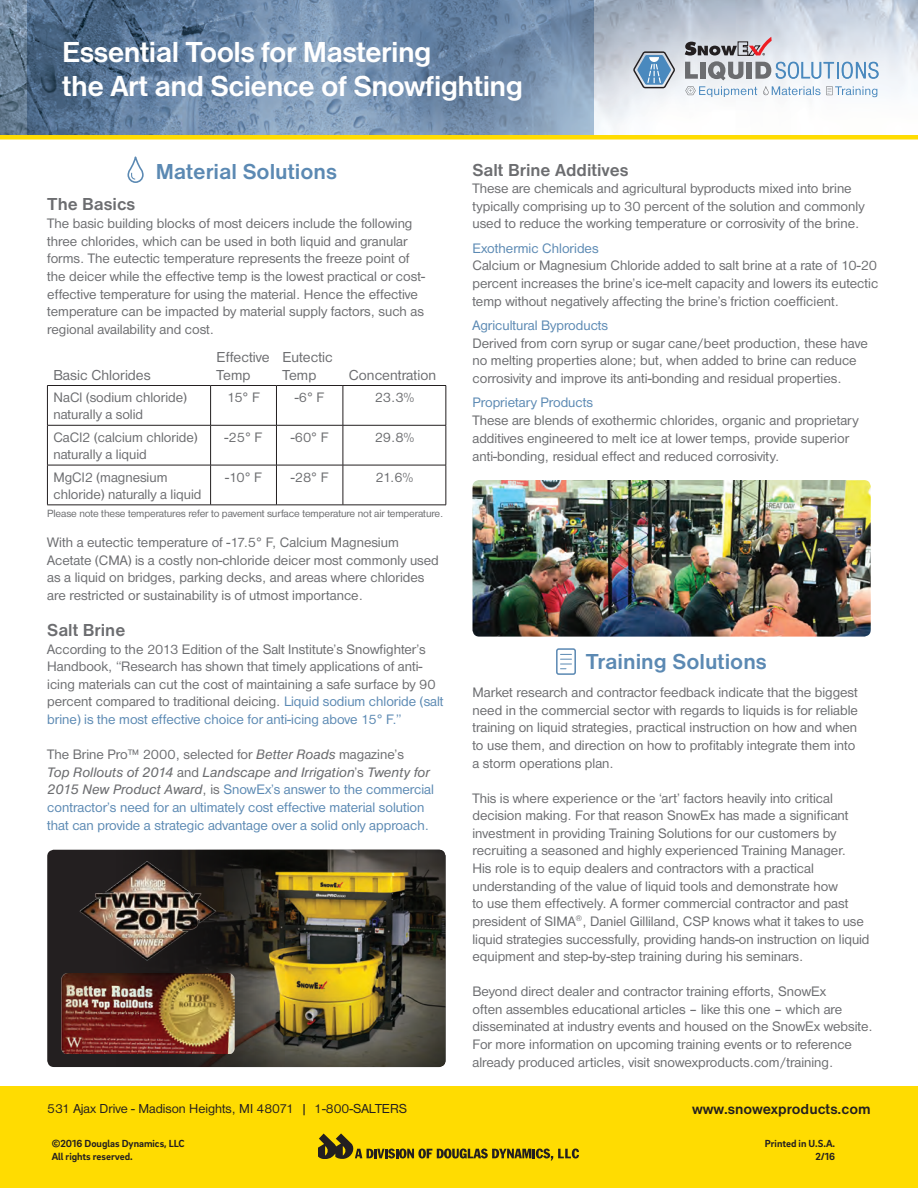
<style>
.page{position:relative;width:918px;height:1188px;background:#fff}
.page>*{position:absolute;margin:0;border:0;box-sizing:border-box;transform-origin:0 0}
.t1{font:700 30px/34.5px "Nimbus San DOT";letter-spacing:-.02em;color:#fff}
.t2{font:700 22.5px "Nimbus San DOT";color:#5b89b3}
.t3{font:700 18px "Nimbus San DOT";color:#6c6d70}
.t4{font:15px/18px "Nimbus San DOT";color:#6c6d70}
.t5{font:700 15px "Nimbus San DOT";color:#231f20}
.t6{font:14.25px/17.7px "Nimbus San DOT";color:#6c6d70}
.t7{font:14.25px/17.7px "Nimbus San DOT";color:#5b89b3}
.t8{font:13.5px "Nimbus San DOT";color:#231f20}
.t9{font:10.8px "Nimbus San DOT";letter-spacing:-.01em;color:#6c6d70}
.t10{font:700 10.5px/12.6px "Brix Sans";color:#231f20}
.s1{color:#5b89b3}
.s2{color:#6c6d70}
.s3{font-style:italic;color:#6c6d70}
</style>
<div class="page">
<img style="left:0;top:0;width:918px;height:135px">
<svg style="left:685px;top:86px;width:72px;height:11px"></svg>
<svg style="left:763px;top:86px;width:114px;height:11px"></svg>
<svg style="left:685px;top:37px;width:194px;height:43px;background:#c0c5ce"></svg>
<svg style="left:633px;top:51px;width:42px;height:37px;background:#8aa7c0"></svg>
<svg style="left:27px;top:0;width:567px;height:135px;background:#6c87a6"></svg>
<div style="left:0;top:135px;width:918px;height:5px;background:#ffdc01"></div>
<hr style="left:47px;top:385px;width:164px;height:1px;background:#231f20">
<hr style="left:211px;top:385px;width:65px;height:1px;background:#231f20">
<hr style="left:276px;top:385px;width:67px;height:1px;background:#231f20">
<hr style="left:343px;top:385px;width:103px;height:1px;background:#231f20">
<hr style="left:47px;top:386px;width:1px;height:39px;background:#231f20">
<hr style="left:210px;top:386px;width:1px;height:39px;background:#231f20">
<hr style="left:276px;top:386px;width:1px;height:39px;background:#231f20">
<hr style="left:343px;top:386px;width:1px;height:39px;background:#231f20">
<hr style="left:446px;top:386px;width:1px;height:39px;background:#231f20">
<hr style="left:47px;top:425px;width:164px;height:1px;background:#231f20">
<hr style="left:47px;top:425px;width:1px;height:40px;background:#231f20">
<hr style="left:211px;top:425px;width:65px;height:1px;background:#231f20">
<hr style="left:210px;top:425px;width:1px;height:40px;background:#231f20">
<hr style="left:276px;top:425px;width:67px;height:1px;background:#231f20">
<hr style="left:276px;top:425px;width:1px;height:40px;background:#231f20">
<hr style="left:343px;top:425px;width:103px;height:1px;background:#231f20">
<hr style="left:343px;top:425px;width:1px;height:40px;background:#231f20">
<hr style="left:446px;top:425px;width:1px;height:40px;background:#231f20">
<hr style="left:47px;top:465px;width:1px;height:40px;background:#231f20">
<hr style="left:210px;top:465px;width:1px;height:40px;background:#231f20">
<hr style="left:276px;top:465px;width:1px;height:40px;background:#231f20">
<hr style="left:343px;top:465px;width:1px;height:40px;background:#231f20">
<hr style="left:446px;top:465px;width:1px;height:40px;background:#231f20">
<hr style="left:47px;top:465px;width:164px;height:1px;background:#231f20">
<hr style="left:211px;top:465px;width:65px;height:1px;background:#231f20">
<hr style="left:276px;top:465px;width:67px;height:1px;background:#231f20">
<hr style="left:343px;top:465px;width:103px;height:1px;background:#231f20">
<hr style="left:47px;top:505px;width:164px;height:1px;background:#231f20">
<hr style="left:211px;top:505px;width:65px;height:1px;background:#231f20">
<hr style="left:276px;top:505px;width:67px;height:1px;background:#231f20">
<hr style="left:343px;top:505px;width:103px;height:1px;background:#231f20">
<svg style="left:127px;top:157px;width:17px;height:26px"></svg>
<div style="left:556px;top:648px;width:20px;height:27px;border:2px solid #5b89b3;border-radius:2px"></div>
<svg style="left:561px;top:654px;width:11px;height:15px"></svg>
<div style="left:0;top:1087px;width:918px;height:101px;background:#ffdc01"></div>
<svg style="left:318px;top:1133px;width:261px;height:27px"></svg>
<div style="left:47px;top:850px;width:399px;height:217px;background:#231f20;border-radius:7px"></div>
<img style="left:100px;top:850px;width:346px;height:217px">
<img style="left:61px;top:973px;width:175px;height:80px">
<img style="left:79px;top:858px;width:144px;height:103px">
<img style="left:472px;top:480px;width:399px;height:157px">
<h1 class="t1" style="left:62px;top:35px;width:462px">Essential Tools for Mastering<br>the Art and Science of Snowfighting</h1>
<h2 class="t2" style="left:156px;top:159px;width:183px">Material Solutions</h2>
<p class="t3" style="left:47px;top:194px;width:90px">The Basics</p>
<p class="t6" style="left:47px;top:215px;width:379px">The basic building blocks of most deicers include the following three chlorides, which can be used in both liquid and granular forms. The eutectic temperature represents the freeze point of the deicer while the effective temp is the lowest practical or cost&shy;effective temperature for using the material. Hence the effective temperature can be impacted by material supply factors, such as regional availability and cost.</p>
<p class="t4" style="left:53px;top:366px;width:99px">Basic Chlorides</p>
<p class="t4" style="left:217px;top:348px;width:55px">Effective<br>Temp</p>
<p class="t4" style="left:282px;top:348px;width:52px">Eutectic<br>Temp</p>
<p class="t4" style="left:349px;top:366px;width:89px">Concentration</p>
<p class="t6" style="left:53px;top:389px;width:135px;line-height:17.1px">NaCl (sodium chloride) naturally a solid</p>
<p class="t6" style="left:227px;top:389px;width:34px">15° F</p>
<p class="t6" style="left:295px;top:389px;width:31px">-6° F</p>
<p class="t6" style="left:375px;top:389px;width:41px">23.3%</p>
<p class="t6" style="left:53px;top:429px;width:146px;line-height:17.1px">CaCl2 (calcium chloride) naturally a liquid</p>
<p class="t6" style="left:225px;top:429px;width:39px">-25° F</p>
<p class="t6" style="left:291px;top:429px;width:39px">-60° F</p>
<p class="t6" style="left:375px;top:429px;width:41px">29.8%</p>
<p class="t6" style="left:53px;top:469px;width:150px;line-height:17.1px">MgCl2 (magnesium chloride) naturally a liquid</p>
<p class="t6" style="left:225px;top:468px;width:38px">-10° F</p>
<p class="t6" style="left:291px;top:468px;width:39px">-28° F</p>
<p class="t6" style="left:376px;top:468px;width:39px">21.6%</p>
<p class="t9" style="left:47px;top:507px;width:398px">Please note these temperatures refer to pavement surface temperature not air temperature.</p>
<p class="t6" style="left:47px;top:534px;width:393px">With a eutectic temperature of -17.5° F, Calcium Magnesium Acetate (CMA) is a costly non-chloride deicer most commonly used as a liquid on bridges, parking decks, and areas where chlorides are restricted or sustainability is of utmost importance.</p>
<p class="t3" style="left:47px;top:620px;width:80px">Salt Brine</p>
<p class="t6" style="left:47px;top:640px;width:398px">According to the 2013 Edition of the Salt Institute’s Snowfighter’s Handbook, “Research has shown that timely applications of anti&shy;icing materials can cut the cost of maintaining a safe surface by 90 percent compared to traditional deicing. <span class="s1">Liquid sodium chloride (salt brine) is the most effective choice for anti-icing above 15° F.”</span></p>
<p class="t7" style="left:47px;top:746px;width:388px"><span class="s2">The Brine Pro™ 2000, selected for</span> <span class="s3">Better Roads</span> <span class="s2">magazine’s<br></span><span class="s3">Top Rollouts of 2014</span> <span class="s2">and</span> <span class="s3">Landscape and Irrigation</span><span class="s2">’s</span> <span class="s3">Twenty for 2015 New Product Award</span><span class="s2">, is</span> SnowEx’s answer to the commercial contractor’s need for an ultimately cost effective material solution that can provide a strategic advantage over a solid only approach.</p>
<p class="t3" style="left:472px;top:159px;width:158px">Salt Brine Additives</p>
<p class="t6" style="left:472px;top:180px;width:394px">These are chemicals and agricultural byproducts mixed into brine typically comprising up to 30 percent of the solution and commonly used to reduce the working temperature or corrosivity of the brine.</p>
<p class="t7" style="left:472px;top:239px;width:128px">Exothermic Chlorides</p>
<p class="t6" style="left:472px;top:257px;width:407px;text-align:justify">Calcium or Magnesium Chloride added to salt brine at a rate of 10-20 percent increases the brine’s ice-melt capacity and lowers its eutectic temp without negatively affecting the brine’s friction coefficient.</p>
<p class="t7" style="left:472px;top:317px;width:137px">Agricultural Byproducts</p>
<p class="t6" style="left:472px;top:334px;width:397px">Derived from corn syrup or sugar cane/beet production, these have no melting properties alone; but, when added to brine can reduce corrosivity and improve its anti-bonding and residual properties.</p>
<p class="t7" style="left:472px;top:394px;width:122px">Proprietary Products</p>
<p class="t6" style="left:472px;top:411px;width:387px">These are blends of exothermic chlorides, organic and proprietary additives engineered to melt ice at lower temps, provide superior anti-bonding, residual effect and reduced corrosivity.</p>
<h2 class="t2" style="left:586px;top:649px;width:183px">Training Solutions</h2>
<p class="t6" style="left:472px;top:684px;width:387px">Market research and contractor feedback indicate that the biggest need in the commercial sector with regards to liquids is for reliable training on liquid strategies, practical instruction on how and when to use them, and direction on how to profitably integrate them into a storm operations plan.</p>
<p class="t6" style="left:472px;top:789px;width:399px">This is where experience or the ‘art’ factors heavily into critical decision making. For that reason SnowEx has made a significant investment in providing Training Solutions for our customers by recruiting a seasoned and highly experienced Training Manager.<br>His role is to equip dealers and contractors with a practical understanding of the value of liquid tools and demonstrate how<br>to use them effectively. A former commercial contractor and past president of SIMA<sup>®</sup>, Daniel Gilliland, CSP knows what it takes to use liquid strategies successfully, providing hands-on instruction on liquid equipment and step-by-step training during his seminars.</p>
<p class="t6" style="left:473px;top:983px;width:402px">Beyond direct dealer and contractor training efforts, SnowEx<br>often assembles educational articles – like this one – which are disseminated at industry events and housed on the SnowEx website.<br>For more information on upcoming training events or to reference already produced articles, visit snowexproducts.com/training.</p>
<p class="t8" style="left:47px;top:1101px;width:361px">531 Ajax Drive - Madison Heights, MI 48071 | 1-800-SALTERS</p>
<p class="t5" style="left:692px;top:1100px;width:180px">www.snowexproducts.com</p>
<p class="t10" style="left:52px;top:1137px;width:135px">©2016 Douglas Dynamics, LLC<br>All rights reserved.</p>
<p class="t10" style="left:765px;top:1137px;width:72px;text-align:right">Printed in U.S.A.<br>2/16</p>
</div>
